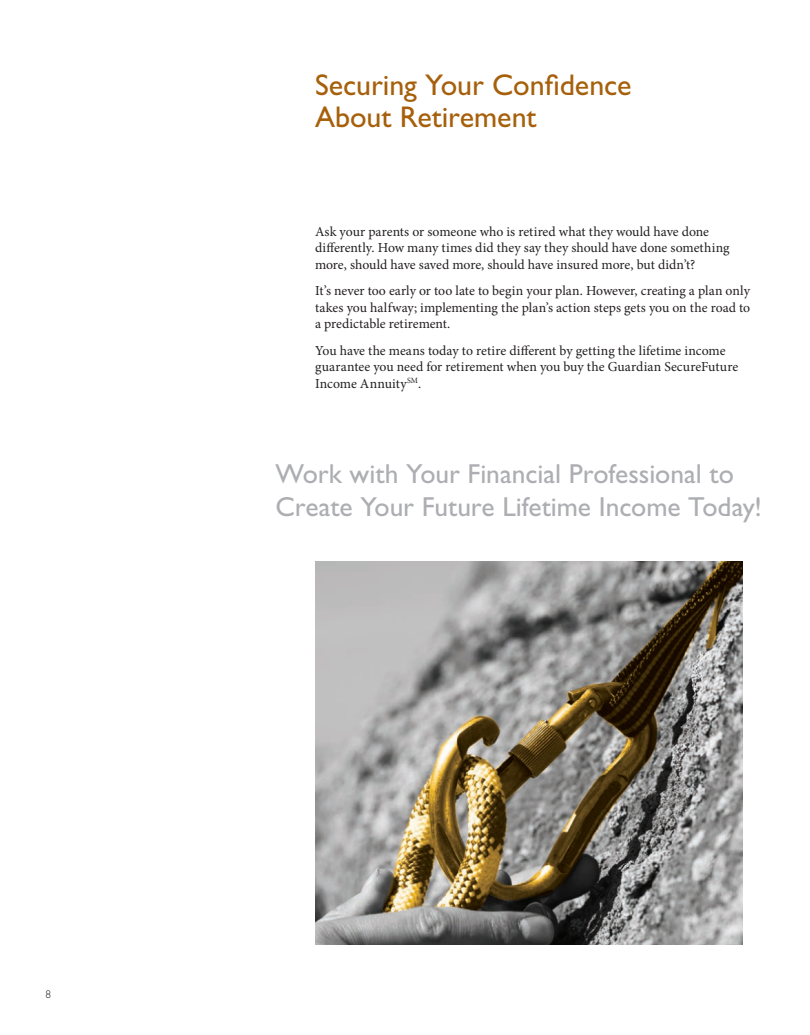
<style>
.page{position:relative;width:810px;height:1035px;background:#fff}
.page>*{position:absolute;margin:0;border:0;box-sizing:border-box;transform-origin:0 0}
.t1{font:30px/32.5px "Gill Sans Std";letter-spacing:-.005em;color:#a6600b}
.t2{font:27.5px/33px "Gill Sans Std";letter-spacing:-.005em;color:#adaeb2}
.t3{font:13.75px/16.5px "Minion Pro";letter-spacing:-.005em;color:#231f20}
.t4{font:300 11.25px "Gill Sans Std";color:#231f20}
</style>
<div class="page">
<img style="left:315px;top:562px;width:427px;height:383px">
<p class="t4" style="left:46px;top:988px;width:7px">8</p>
<h1 class="t1" style="left:315px;top:69px;width:318px">Securing Your Confidence<br>About Retirement</h1>
<p class="t3" style="left:315px;top:223px;width:416px">Ask your parents or someone who is retired what they would have done differently. How many times did they say they should have done something more, should have saved more, should have insured more, but didn’t?</p>
<p class="t3" style="left:315px;top:283px;width:437px;text-align:justify">It’s never too early or too late to begin your plan. However, creating a plan only takes you halfway; implementing the plan’s action steps gets you on the road to a predictable retirement.</p>
<p class="t3" style="left:315px;top:342px;width:425px">You have the means today to retire different by getting the lifetime income guarantee you need for retirement when you buy the Guardian SecureFuture<br>Income Annuity<sup>SM</sup>.</p>
<h2 class="t2" style="left:276px;top:457px;width:488px">Work with Your Financial Professional to<br>Create Your Future Lifetime Income Today!</h2>
</div>
